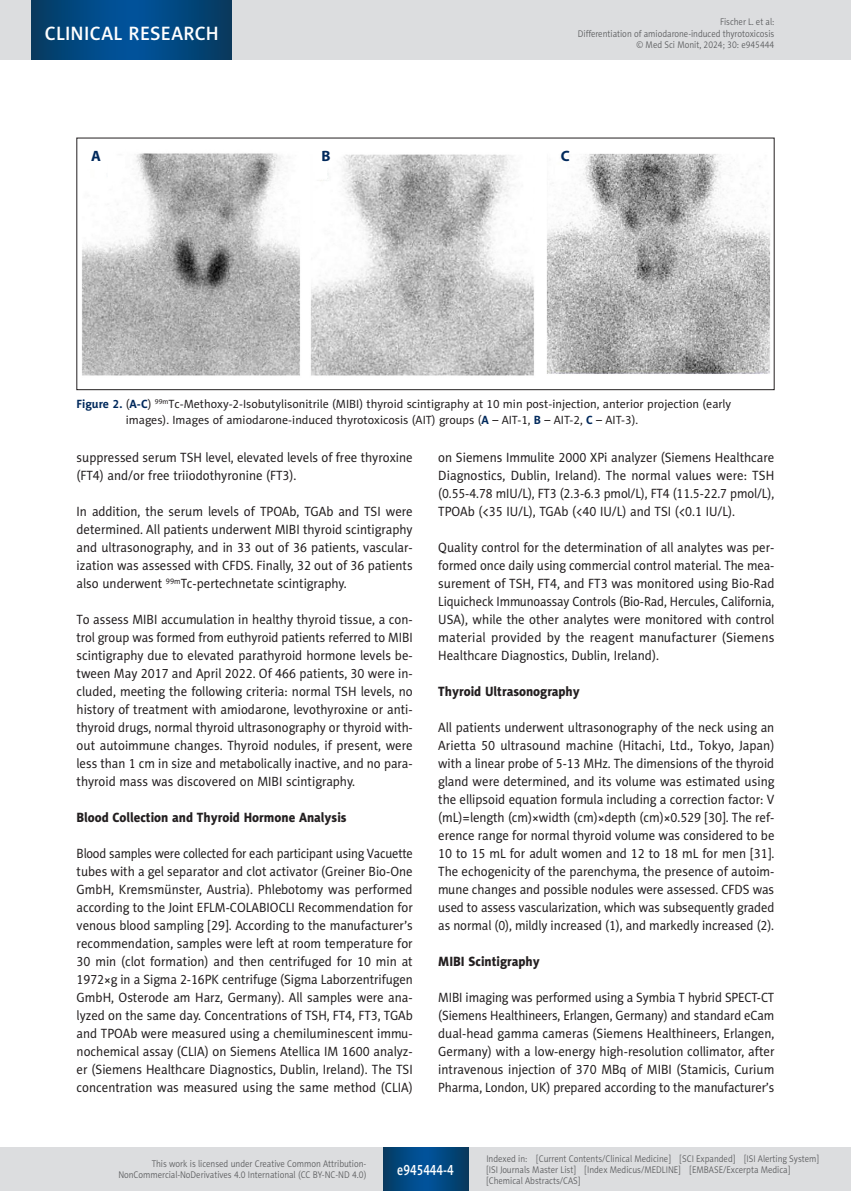
<style>
.page{position:relative;width:851px;height:1191px;background:#fff}
.page>*{position:absolute;margin:0;border:0;box-sizing:border-box;transform-origin:0 0}
.t1{font:19.5px "Naomi Sans EFN Medium";letter-spacing:.015em;color:#fff}
.t2{font:15px "Naomi Sans EFN Medium";color:#fff;scale:.8 1}
.t3{font:700 15px "Myriad Pro";color:#00295c}
.MSM_Body{font:13.5px/18px "Naomi Sans EFN";color:#231f20;text-align:justify;scale:.95 1}
.MSM_Body-2{font:13.5px/18px "Naomi Sans EFN";color:#231f20;text-align:justify;scale:.92 1}
.MSM_Body-3{font:13.5px/18px "Naomi Sans EFN";color:#231f20;text-align:justify;scale:.93 1}
.MSM_Headline_2{font:13.5px "Naomi Sans EFN Heavy";color:#231f20;scale:.95 1}
.MSM_Rycina_tytul{font:12px/15.8px "Naomi Sans EFN";color:#231f20}
.t4{font:9.75px/11.2px "Naomi Sans EFN Light";color:#57585a;text-align:right;scale:.9 1}
.s1{font-weight:700;color:#00295c}
</style>
<div class="page">
<img style="left:82px;top:153px;width:689px;height:223px">
<div style="left:77px;top:138px;width:697px;height:252px;border:1px solid #231f20"></div>
<div style="left:0;top:1148px;width:850px;height:43px;background:#dcdddf"></div>
<svg style="left:383px;top:1147px;width:85px;height:43px;background:#02477e"></svg>
<div style="left:0;top:0;width:850px;height:60px;background:#dcdddf"></div>
<hr style="left:850px;top:0;width:1px;height:60px;background:#dcdddf">
<svg style="left:32px;top:0;width:200px;height:60px;background:#02477e"></svg>
<h1 class="t1" style="left:45px;top:22px;width:175px">CLINICAL RESEARCH</h1>
<p class="t4" style="left:577px;top:16px;width:220px">Fischer L. et al:<br>Differentiation of amiodarone-induced thyrotoxicosis © Med Sci Monit, 2024; 30: e945444</p>
<p class="t3" style="left:91px;top:147px;width:11px">A</p>
<p class="t3" style="left:321px;top:147px;width:11px">B</p>
<p class="t3" style="left:560px;top:147px;width:10px">C</p>
<p class="MSM_Rycina_tytul" style="left:126px;top:396px;width:606px;text-indent:-49px"><span class="s1">Figure 2.</span> (<span class="s1">A-C</span>) <sup>99m</sup>Tc-Methoxy-2-Isobutylisonitrile (MIBI) thyroid scintigraphy at 10 min post-injection, anterior projection (early images). Images of amiodarone-induced thyrotoxicosis (AIT) groups (<span class="s1">A</span> – AIT-1, <span class="s1">B</span> – AIT-2, <span class="s1">C</span> – AIT-3).</p>
<p class="MSM_Body" style="left:77px;top:448px;width:355px">suppressed serum TSH level, elevated levels of free thyroxine (FT4) and/or free triiodothyronine (FT3).</p>
<p class="MSM_Body" style="left:77px;top:502px;width:355px">In addition, the serum levels of TPOAb, TGAb and TSI were determined. All patients underwent MIBI thyroid scintigraphy and ultrasonography, and in 33 out of 36 patients, vascular&shy;ization was assessed with CFDS. Finally, 32 out of 36 patients also underwent <sup>99m</sup>Tc-pertechnetate scintigraphy.</p>
<p class="MSM_Body" style="left:77px;top:610px;width:355px">To assess MIBI accumulation in healthy thyroid tissue, a con&shy;trol group was formed from euthyroid patients referred to MIBI scintigraphy due to elevated parathyroid hormone levels be&shy;tween May 2017 and April 2022. Of 466 patients, 30 were in&shy;cluded, meeting the following criteria: normal TSH levels, no history of treatment with amiodarone, levothyroxine or anti&shy;thyroid drugs, normal thyroid ultrasonography or thyroid with&shy;out autoimmune changes. Thyroid nodules, if present, were less than 1 cm in size and metabolically inactive, and no para&shy;thyroid mass was discovered on MIBI scintigraphy.</p>
<p class="MSM_Headline_2" style="left:77px;top:809px;width:286px">Blood Collection and Thyroid Hormone Analysis</p>
<p class="MSM_Body-2" style="left:77px;top:844px;width:367px">Blood samples were collected for each participant using Vacuette tubes with a gel separator and clot activator (Greiner Bio-One GmbH, Kremsmünster, Austria). Phlebotomy was performed according to the Joint EFLM-COLABIOCLI Recommendation for venous blood sampling [29]. According to the manufacturer’s recommendation, samples were left at room temperature for 30 min (clot formation) and then centrifuged for 10 min at 1972×g in a Sigma 2-16PK centrifuge (Sigma Laborzentrifugen GmbH, Osterode am Harz, Germany). All samples were ana&shy;lyzed on the same day. Concentrations of TSH, FT4, FT3, TGAb and TPOAb were measured using a chemiluminescent immu&shy;nochemical assay (CLIA) on Siemens Atellica IM 1600 analyz&shy;er (Siemens Healthcare Diagnostics, Dublin, Ireland). The TSI concentration was measured using the same method (CLIA)</p>
<p class="MSM_Body" style="left:438px;top:448px;width:355px">on Siemens Immulite 2000 XPi analyzer (Siemens Healthcare Diagnostics, Dublin, Ireland). The normal values were: TSH (0.55-4.78 mIU/L), FT3 (2.3-6.3 pmol/L), FT4 (11.5-22.7 pmol/L), TPOAb (&lt;35 IU/L), TGAb (&lt;40 IU/L) and TSI (&lt;0.1 IU/L).</p>
<p class="MSM_Body" style="left:438px;top:538px;width:355px">Quality control for the determination of all analytes was per&shy;formed once daily using commercial control material. The mea&shy;surement of TSH, FT4, and FT3 was monitored using Bio-Rad Liquicheck Immunoassay Controls (Bio-Rad, Hercules, California, USA), while the other analytes were monitored with control material provided by the reagent manufacturer (Siemens Healthcare Diagnostics, Dublin, Ireland).</p>
<p class="MSM_Headline_2" style="left:438px;top:683px;width:150px">Thyroid Ultrasonography</p>
<p class="MSM_Body" style="left:438px;top:718px;width:355px">All patients underwent ultrasonography of the neck using an Arietta 50 ultrasound machine (Hitachi, Ltd., Tokyo, Japan) with a linear probe of 5-13 MHz. The dimensions of the thyroid gland were determined, and its volume was estimated using the ellipsoid equation formula including a correction factor: V (mL)=length (cm)×width (cm)×depth (cm)×0.529 [30]. The ref&shy;erence range for normal thyroid volume was considered to be 10 to 15 mL for adult women and 12 to 18 mL for men [31].<br>The echogenicity of the parenchyma, the presence of autoim&shy;mune changes and possible nodules were assessed. CFDS was used to assess vascularization, which was subsequently graded as normal (0), mildly increased (1), and markedly increased (2).</p>
<p class="MSM_Headline_2" style="left:438px;top:953px;width:108px">MIBI Scintigraphy</p>
<p class="MSM_Body-3" style="left:438px;top:988px;width:363px">MIBI imaging was performed using a Symbia T hybrid SPECT-CT (Siemens Healthineers, Erlangen, Germany) and standard eCam dual-head gamma cameras (Siemens Healthineers, Erlangen, Germany) with a low-energy high-resolution collimator, after intravenous injection of 370 MBq of MIBI (Stamicis, Curium Pharma, London, UK) prepared according to the manufacturer’s</p>
<p class="t4" style="left:118px;top:1158px;width:277px">This work is licensed under Creative Common Attribution-<br>NonCommercial-NoDerivatives 4.0 International (CC BY-NC-ND 4.0)</p>
<p class="t2" style="left:397px;top:1160px;width:72px">e945444-4</p>
<p class="t4" style="left:486px;top:1152px;width:371px;text-align:left">Indexed in: [Current Contents/Clinical Medicine] [SCI Expanded] [ISI Alerting System] [ISI Journals Master List] [Index Medicus/MEDLINE] [EMBASE/Excerpta Medica] [Chemical Abstracts/CAS]</p>
</div>
